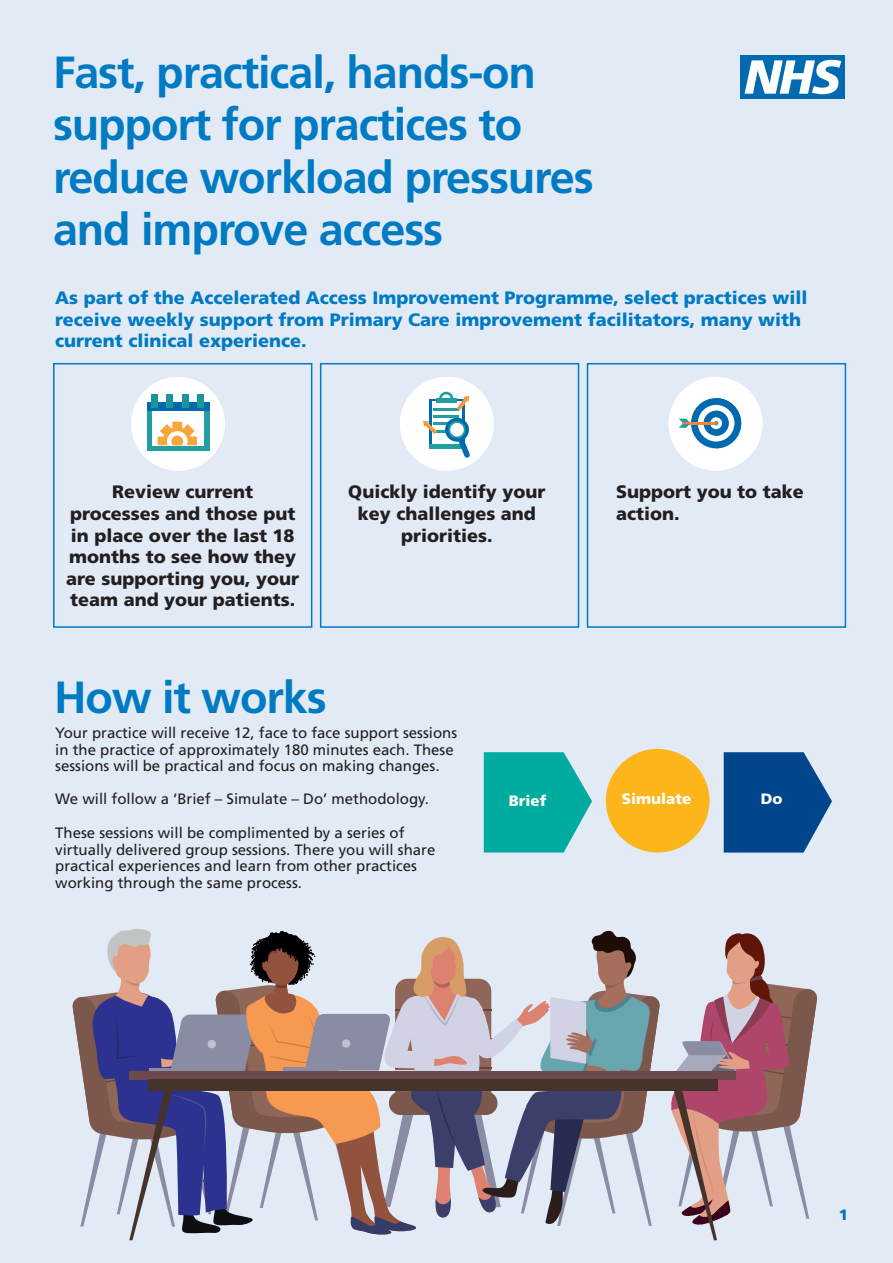
<style>
.page{position:relative;width:893px;height:1263px;background:#e2eaf6}
.page>*{position:absolute;margin:0;border:0;box-sizing:border-box;transform-origin:0 0}
.t1{font:700 45px/52.5px "Frutiger LT Std";letter-spacing:-.025em;color:#007bc3}
.t2{font:900 18px/21.6px "Frutiger LT Std";color:#231f20;text-align:center}
.t3{font:900 18px/21.6px "Frutiger LT Std";color:#007bc3}
.t4{font:15px/16.5px "Frutiger LT Std";color:#231f20}
.t5{font:900 15px "Frutiger LT Std";color:#fff}
.t6{font:900 15px "Frutiger LT Std";color:#0072bc}
</style>
<div class="page">
<svg style="left:73px;top:929px;width:744px;height:311px"></svg>
<div style="left:53px;top:363px;width:259px;height:265px;border:2px solid #007bc3"></div>
<div style="left:320px;top:363px;width:259px;height:265px;border:2px solid #007bc3"></div>
<div style="left:587px;top:363px;width:259px;height:265px;border:2px solid #007bc3"></div>
<div style="left:131px;top:377px;width:94px;height:94px;background:#fff;border-radius:50%"></div>
<div style="left:147px;top:410px;width:62px;height:41px;background:#229da1"></div>
<div style="left:152px;top:410px;width:52px;height:35px;background:#fff"></div>
<div style="left:147px;top:402px;width:62px;height:8px;background:#0169b0"></div>
<div style="left:151px;top:394px;width:7px;height:14px;background:#1b9598"></div>
<div style="left:166px;top:394px;width:7px;height:14px;background:#1b9598"></div>
<div style="left:182px;top:394px;width:7px;height:14px;background:#1b9598"></div>
<div style="left:197px;top:394px;width:7px;height:14px;background:#1b9598"></div>
<svg style="left:158px;top:422px;width:39px;height:23px"></svg>
<div style="left:400px;top:377px;width:94px;height:94px;background:#fff;border-radius:50%"></div>
<div style="left:429px;top:399px;width:35px;height:49px;background:#0169b0"></div>
<div style="left:432px;top:401px;width:29px;height:44px;background:#fff"></div>
<hr style="left:434px;top:409px;width:25px;height:2px;background:#229da1">
<hr style="left:434px;top:415px;width:25px;height:3px;background:#229da1">
<hr style="left:434px;top:423px;width:25px;height:2px;background:#229da1">
<hr style="left:434px;top:430px;width:14px;height:3px;background:#229da1">
<hr style="left:436px;top:399px;width:20px;height:4px;background:#229da1">
<hr style="left:429px;top:444px;width:35px;height:4px;background:#229da1">
<svg style="left:443px;top:416px;width:27px;height:42px"></svg>
<svg style="left:439px;top:392px;width:30px;height:18px"></svg>
<svg style="left:423px;top:421px;width:14px;height:13px"></svg>
<div style="left:669px;top:377px;width:94px;height:94px;background:#fff;border-radius:50%"></div>
<svg style="left:679px;top:398px;width:62px;height:50px"></svg>
<div style="left:741px;top:55px;width:104px;height:44px;background:#016ab0"></div>
<svg style="left:745px;top:60px;width:96px;height:34px"></svg>
<svg style="left:484px;top:752px;width:108px;height:100px;background:#1cb3aa"></svg>
<svg style="left:724px;top:752px;width:108px;height:100px;background:#1d5a99"></svg>
<div style="left:606px;top:749px;width:103px;height:103px;background:#fcb61c;border-radius:50%"></div>
<h1 class="t1" style="left:53px;top:49px;width:542px">Fast, practical, hands-on support for practices to reduce workload pressures and improve access</h1>
<p class="t3" style="left:55px;top:288px;width:754px">As part of the Accelerated Access Improvement Programme, select practices will receive weekly support from Primary Care improvement facilitators, many with current clinical experience.</p>
<p class="t2" style="left:66px;top:483px;width:234px">Review current processes and those put in place over the last 18 months to see how they are supporting you, your team and your patients.</p>
<p class="t2" style="left:348px;top:483px;width:199px">Quickly identify your key challenges and priorities.</p>
<p class="t2" style="left:616px;top:483px;width:189px;text-align:left">Support you to take action.</p>
<h1 class="t1" style="left:54px;top:674px;width:274px">How it works</h1>
<p class="t4" style="left:55px;top:726px;width:403px">Your practice will receive 12, face to face support sessions in the practice of approximately 180 minutes each. These sessions will be practical and focus on making changes.</p>
<p class="t4" style="left:55px;top:792px;width:375px">We will follow a ‘Brief – Simulate – Do’ methodology.</p>
<p class="t4" style="left:55px;top:826px;width:382px">These sessions will be complimented by a series of virtually delivered group sessions. There you will share practical experiences and learn from other practices working through the same process.</p>
<p class="t5" style="left:509px;top:794px;width:39px">Brief</p>
<p class="t5" style="left:622px;top:793px;width:71px">Simulate</p>
<p class="t5" style="left:761px;top:793px;width:23px">Do</p>
<p class="t6" style="left:839px;top:1209px;width:11px">1</p>
</div>
